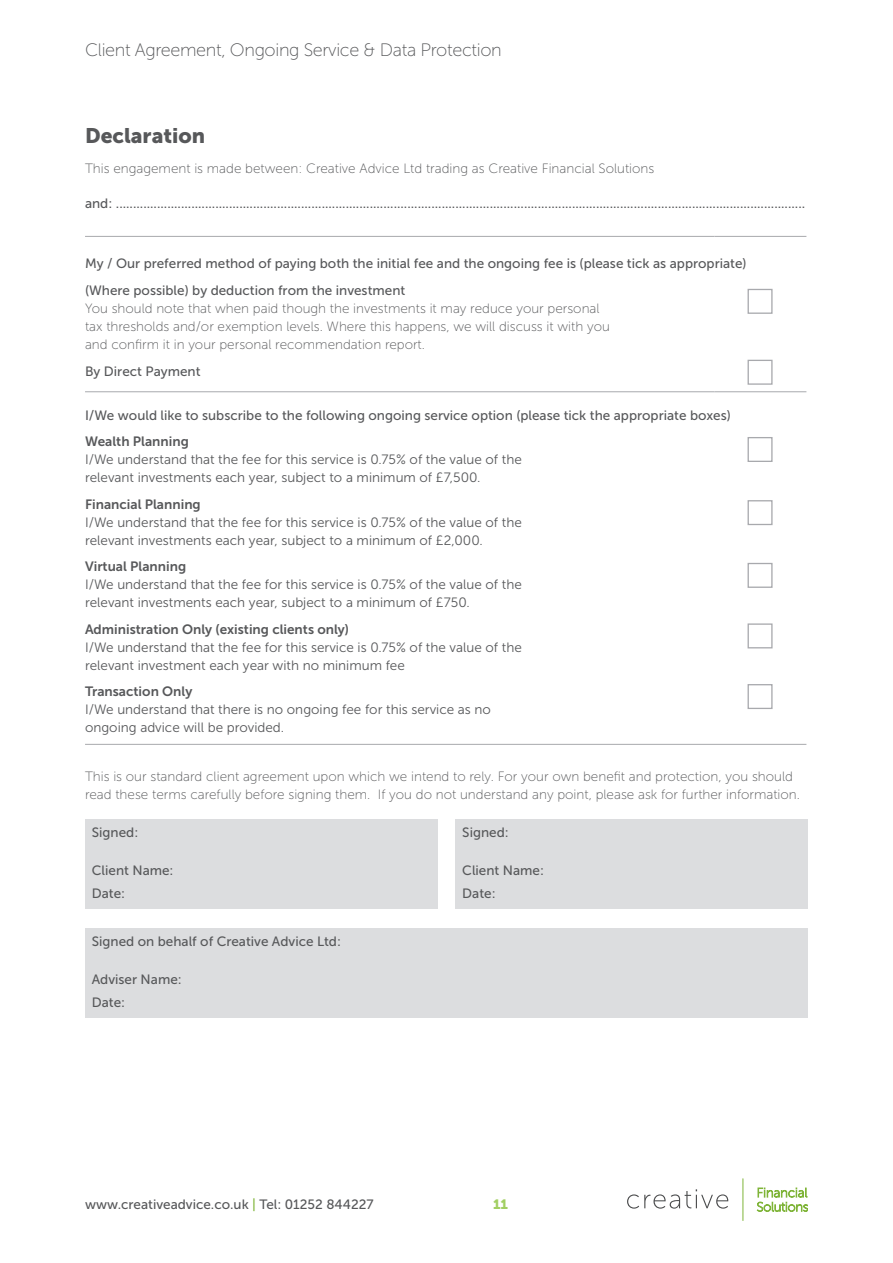
<style>
.page{position:relative;width:893px;height:1263px;background:#fff}
.page>*{position:absolute;margin:0;border:0;box-sizing:border-box;transform-origin:0 0}
.t1{font:21px "Museo Sans 900";color:#57585a}
.t2{font:18px "Museo Sans 100";letter-spacing:-.02em;color:#57585a}
.t3{font:13.5px/22.5px "Museo Sans 500";color:#57585a}
.t4{font:13.5px/18px "Museo Sans 300";color:#57585a}
.t5{font:13.5px/18px "Museo Sans 100";color:#57585a}
.t6{font:13.5px "Museo Sans 700";color:#57585a}
.t7{font:13.5px "Museo Sans 900";color:#a2cf62}
.s1{color:#7fb438}
</style>
<div class="page">
<svg style="left:627px;top:1189px;width:101px;height:19px"></svg>
<svg style="left:757px;top:1188px;width:51px;height:24px"></svg>
<hr style="left:743px;top:1179px;width:1px;height:41px;background:#7fb438">
<div style="left:85px;top:819px;width:352px;height:90px;background:#dcdddf"></div>
<div style="left:85px;top:928px;width:723px;height:90px;background:#dcdddf"></div>
<div style="left:455px;top:819px;width:353px;height:90px;background:#dcdddf"></div>
<hr style="left:85px;top:236px;width:629px;height:1px;background:#a8a9ad">
<hr style="left:714px;top:236px;width:92px;height:1px;background:#a8a9ad">
<hr style="left:85px;top:391px;width:629px;height:1px;background:#a8a9ad">
<hr style="left:714px;top:391px;width:92px;height:1px;background:#a8a9ad">
<div style="left:747px;top:289px;width:26px;height:25px;border:1px solid #a8a9ad"></div>
<div style="left:747px;top:360px;width:26px;height:25px;border:1px solid #a8a9ad"></div>
<div style="left:747px;top:437px;width:26px;height:25px;border:1px solid #a8a9ad"></div>
<div style="left:747px;top:500px;width:26px;height:25px;border:1px solid #a8a9ad"></div>
<div style="left:747px;top:563px;width:26px;height:25px;border:1px solid #a8a9ad"></div>
<div style="left:747px;top:623px;width:26px;height:25px;border:1px solid #a8a9ad"></div>
<div style="left:747px;top:684px;width:26px;height:25px;border:1px solid #a8a9ad"></div>
<hr style="left:85px;top:744px;width:721px;height:1px;background:#a8a9ad">
<h2 class="t2" style="left:85px;top:40px;width:418px">Client Agreement, Ongoing Service &amp; Data Protection</h2>
<h1 class="t1" style="left:85px;top:124px;width:122px">Declaration</h1>
<p class="t5" style="left:85px;top:159px;width:571px">This engagement is made between: Creative Advice Ltd trading as Creative Financial Solutions</p>
<p class="t3" style="left:85px;top:192px;width:722px">and: .........................................................................................................................................................................................................</p>
<p class="t3" style="left:85px;top:250px;width:663px;line-height:27.2px">My / Our preferred method of paying both the initial fee and the ongoing fee is (please tick as appropriate) (Where possible) by deduction from the investment</p>
<p class="t5" style="left:85px;top:299px;width:526px">You should note that when paid though the investments it may reduce your personal tax thresholds and/or exemption levels. Where this happens, we will discuss it with you and confirm it in your personal recommendation report.</p>
<p class="t3" style="left:85px;top:360px;width:117px">By Direct Payment</p>
<p class="t3" style="left:85px;top:404px;width:647px">I/We would like to subscribe to the following ongoing service option (please tick the appropriate boxes)</p>
<p class="t6" style="left:85px;top:434px;width:105px">Wealth Planning</p>
<p class="t4" style="left:85px;top:451px;width:438px">I/We understand that the fee for this service is 0.75% of the value of the relevant investments each year, subject to a minimum of £7,500.</p>
<p class="t6" style="left:85px;top:497px;width:117px">Financial Planning</p>
<p class="t4" style="left:85px;top:513px;width:438px">I/We understand that the fee for this service is 0.75% of the value of the relevant investments each year, subject to a minimum of £2,000.</p>
<p class="t6" style="left:85px;top:559px;width:103px">Virtual Planning</p>
<p class="t4" style="left:85px;top:576px;width:438px">I/We understand that the fee for this service is 0.75% of the value of the relevant investments each year, subject to a minimum of £750.</p>
<p class="t6" style="left:85px;top:622px;width:266px">Administration Only (existing clients only)</p>
<p class="t4" style="left:85px;top:638px;width:438px">I/We understand that the fee for this service is 0.75% of the value of the relevant investment each year with no minimum fee</p>
<p class="t6" style="left:85px;top:684px;width:109px">Transaction Only</p>
<p class="t4" style="left:85px;top:701px;width:407px">I/We understand that there is no ongoing fee for this service as no ongoing advice will be provided.</p>
<p class="t5" style="left:85px;top:768px;width:716px">This is our standard client agreement upon which we intend to rely. For your own benefit and protection, you should read these terms carefully before signing them. If you do not understand any point, please ask for further information.</p>
<p class="t3" style="left:92px;top:821px;width:48px">Signed:</p>
<p class="t3" style="left:92px;top:859px;width:83px">Client Name:<br>Date:</p>
<p class="t3" style="left:92px;top:930px;width:251px">Signed on behalf of Creative Advice Ltd:</p>
<p class="t3" style="left:92px;top:968px;width:91px">Adviser Name:<br>Date:</p>
<p class="t3" style="left:462px;top:821px;width:48px">Signed:</p>
<p class="t3" style="left:462px;top:859px;width:83px">Client Name:<br>Date:</p>
<p class="t3" style="left:85px;top:1193px;width:290px">www.creativeadvice.co.uk <span class="s1">|</span> Tel: 01252 844227</p>
<p class="t7" style="left:493px;top:1196px;width:16px">11</p>
</div>
